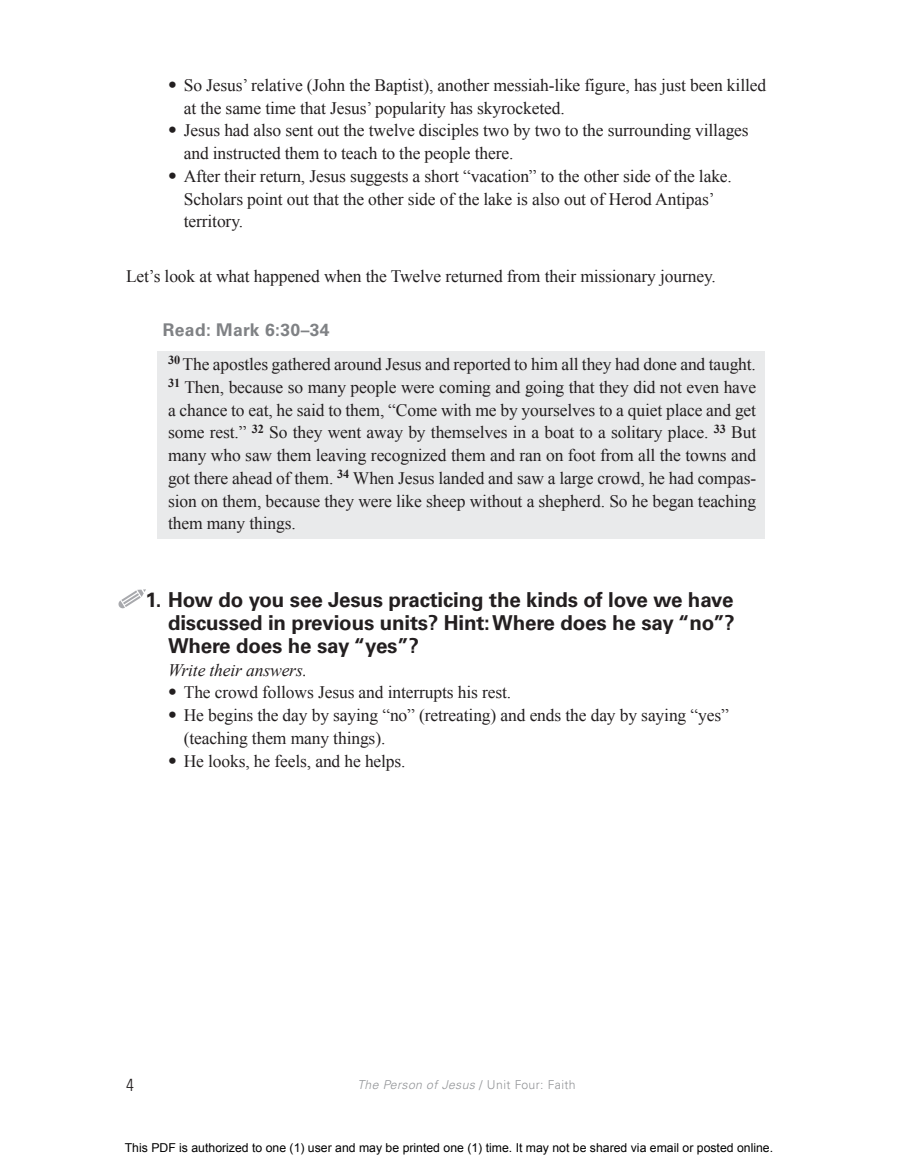
<style>
.page{position:relative;width:898px;height:1166px;background:#fff}
.page>*{position:absolute;margin:0;border:0;box-sizing:border-box;transform-origin:0 0}
.t1{font:700 20.65px/22.8px "Univers LT Std";letter-spacing:-.01em;color:#231f20;text-align:justify}
.t2{font:17.5px/22.8px "Times New Roman";letter-spacing:-.01em;color:#231f20}
.t3{font:italic 17.5px "Times New Roman";letter-spacing:-.01em;color:#231f20}
.t4{font:700 17.5px "Univers LT Std";letter-spacing:.02em;color:#808285}
.t5{font:300 condensed 17.5px "Univers LT Std";color:#231f20}
.t6{font:12.25px "Arial";color:#000}
.t7{font:italic 300 12.25px "Univers LT Std";letter-spacing:.03em;color:#939598}
.s1{font-family:"Univers LT Std";font-weight:300}
.s2{font-style:normal}
</style>
<div class="page">
<div style="left:158px;top:351px;width:607px;height:187px;background:#e9eaeb"></div>
<svg style="left:118px;top:589px;width:28px;height:20px"></svg>
<p class="t2" style="left:184px;top:73px;width:584px;text-indent:-16px"><span class="s1">•</span> So Jesus’ relative (John the Baptist), another messiah-like figure, has just been killed at the same time that Jesus’ popularity has skyrocketed.</p>
<p class="t2" style="left:184px;top:119px;width:566px;text-indent:-16px"><span class="s1">•</span> Jesus had also sent out the twelve disciples two by two to the surrounding villages and instructed them to teach to the people there.</p>
<p class="t2" style="left:184px;top:164px;width:550px;text-indent:-16px"><span class="s1">•</span> After their return, Jesus suggests a short “vacation” to the other side of the lake.<br>Scholars point out that the other side of the lake is also out of Herod Antipas’ territory.</p>
<p class="t2" style="left:126px;top:264px;width:591px">Let’s look at what happened when the Twelve returned from their missionary journey.</p>
<p class="t4" style="left:163px;top:319px;width:168px">Read: Mark 6:30–34</p>
<p class="t2" style="left:168px;top:353px;width:590px;text-align:justify"><sup>30</sup> The apostles gathered around Jesus and reported to him all they had done and taught.<br><sup>31</sup> Then, because so many people were coming and going that they did not even have a chance to eat, he said to them, “Come with me by yourselves to a quiet place and get some rest.” <sup>32</sup> So they went away by themselves in a boat to a solitary place. <sup>33</sup> But many who saw them leaving recognized them and ran on foot from all the towns and got there ahead of them. <sup>34</sup> When Jesus landed and saw a large crowd, he had compas&shy;sion on them, because they were like sheep without a shepherd. So he began teaching them many things.</p>
<p class="t1" style="left:168px;top:589px;width:568px;text-indent:-22px">1. How do you see Jesus practicing the kinds of love we have discussed in previous units? Hint: Where does he say “no”?<br>Where does he say “yes”?</p>
<p class="t3" style="left:168px;top:657px;width:140px">Write their answers.</p>
<p class="t2" style="left:168px;top:681px;width:345px"><span class="s1">•</span> The crowd follows Jesus and interrupts his rest.</p>
<p class="t2" style="left:184px;top:703px;width:546px;text-indent:-16px"><span class="s1">•</span> He begins the day by saying “no” (retreating) and ends the day by saying “yes” (teaching them many things).</p>
<p class="t2" style="left:168px;top:749px;width:239px"><span class="s1">•</span> He looks, he feels, and he helps.</p>
<p class="t5" style="left:126px;top:1074px;width:9px">4</p>
<p class="t7" style="left:357px;top:1077px;width:220px">The Person of Jesus <span class="s2">/ Unit Four: Faith</span></p>
<p class="t6" style="left:125px;top:1139px;width:650px">This PDF is authorized to one (1) user and may be printed one (1) time. It may not be shared via email or posted online.</p>
</div>
